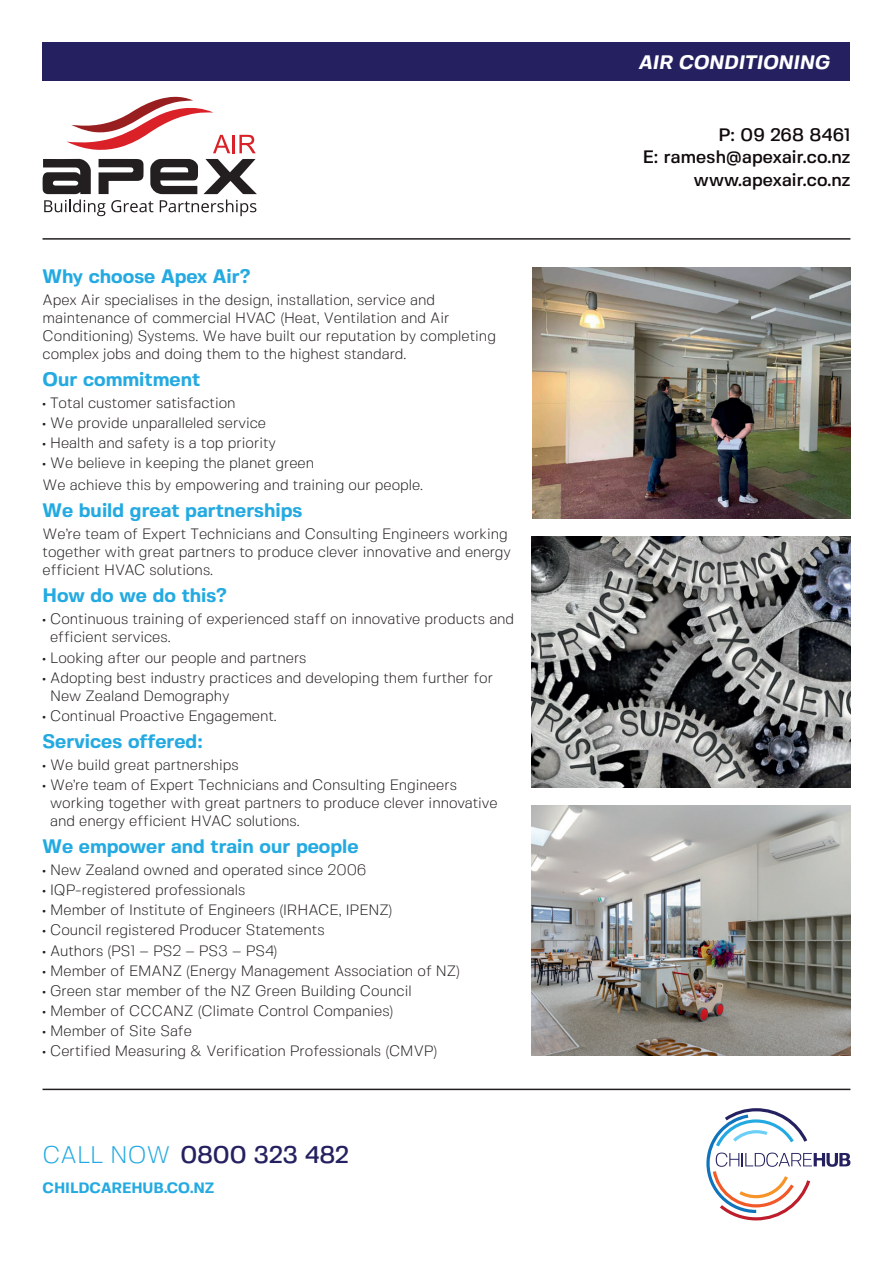
<style>
.page{position:relative;width:893px;height:1263px;background:#fff}
.page>*{position:absolute;margin:0;border:0;box-sizing:border-box;transform-origin:0 0}
.t1{font:500 24px "Fivo Sans";color:#252161}
.t2{font:700 19.5px "Fivo Sans";color:#24aae1}
.t3{font:italic 700 19.5px "Fivo Sans";color:#fff}
.t4{font:500 18px/22.5px "Fivo Sans";letter-spacing:.01em;color:#110a0c;text-align:right}
.t5{font:300 15px/18px "Fivo Sans";color:#231f20}
.t6{font:700 15px "Fivo Sans";color:#24aae1}
.s1{font-weight:700}
.s2{font-weight:300;color:#24aae1}
</style>
<div class="page">
<div style="left:43px;top:43px;width:807px;height:38px;background:#252161"></div>
<svg style="left:706px;top:1108px;width:144px;height:112px"></svg>
<hr style="left:43px;top:238px;width:807px;height:2px;background:#231f20">
<hr style="left:43px;top:1089px;width:807px;height:1px;background:#231f20">
<img style="left:531px;top:805px;width:319px;height:251px">
<img style="left:531px;top:536px;width:319px;height:251px">
<img style="left:533px;top:268px;width:317px;height:251px">
<svg style="left:67px;top:97px;width:189px;height:56px"></svg>
<svg style="left:43px;top:159px;width:214px;height:57px"></svg>
<h2 class="t2" style="left:43px;top:264px;width:209px">Why choose Apex Air?</h2>
<p class="t5" style="left:43px;top:290px;width:455px">Apex Air specialises in the design, installation, service and maintenance of commercial HVAC (Heat, Ventilation and Air Conditioning) Systems. We have built our reputation by completing complex jobs and doing them to the highest standard.</p>
<h2 class="t2" style="left:43px;top:367px;width:159px">Our commitment</h2>
<p class="t5" style="left:43px;top:392px;width:273px;line-height:20.1px"><span class="s1">•</span> Total customer satisfaction<br><span class="s1">·</span> We provide unparalleled service<br><span class="s1">·</span> Health and safety is a top priority<br><span class="s1">·</span> We believe in keeping the planet green</p>
<p class="t5" style="left:43px;top:476px;width:382px">We achieve this by empowering and training our people.</p>
<h2 class="t2" style="left:43px;top:498px;width:261px">We build great partnerships</h2>
<p class="t5" style="left:43px;top:525px;width:470px">We’re team of Expert Technicians and Consulting Engineers working together with great partners to produce clever innovative and energy efficient HVAC solutions.</p>
<h2 class="t2" style="left:43px;top:583px;width:186px">How do we do this?</h2>
<p class="t5" style="left:50px;top:610px;width:466px;text-indent:-8px"><span class="s1">•</span> Continuous training of experienced staff on innovative products and efficient services.</p>
<p class="t5" style="left:43px;top:648px;width:266px"><span class="s1">•</span> Looking after our people and partners</p>
<p class="t5" style="left:50px;top:668px;width:445px;text-indent:-8px"><span class="s1">•</span> Adopting best industry practices and developing them further for<br>New Zealand Demography</p>
<p class="t5" style="left:43px;top:706px;width:236px"><span class="s1">•</span> Continual Proactive Engagement.</p>
<h2 class="t2" style="left:43px;top:729px;width:162px">Services offered:</h2>
<p class="t5" style="left:43px;top:755px;width:198px"><span class="s1">•</span> We build great partnerships</p>
<p class="t5" style="left:50px;top:776px;width:449px;text-indent:-8px"><span class="s1">•</span> We’re team of Expert Technicians and Consulting Engineers working together with great partners to produce clever innovative and energy efficient HVAC solutions.</p>
<h2 class="t2" style="left:43px;top:834px;width:317px">We empower and train our people</h2>
<p class="t5" style="left:43px;top:861px;width:326px"><span class="s1">•</span> New Zealand owned and operated since 2006</p>
<p class="t5" style="left:43px;top:881px;width:204px"><span class="s1">•</span> IQP-registered professionals</p>
<p class="t5" style="left:43px;top:901px;width:351px"><span class="s1">•</span> Member of Institute of Engineers (IRHACE, IPENZ)</p>
<p class="t5" style="left:43px;top:921px;width:284px"><span class="s1">•</span> Council registered Producer Statements</p>
<p class="t5" style="left:43px;top:941px;width:237px"><span class="s1">•</span> Authors (PS1 – PS2 – PS3 – PS4)</p>
<p class="t5" style="left:43px;top:961px;width:419px"><span class="s1">•</span> Member of EMANZ (Energy Management Association of NZ)</p>
<p class="t5" style="left:43px;top:981px;width:371px"><span class="s1">•</span> Green star member of the NZ Green Building Council</p>
<p class="t5" style="left:43px;top:1001px;width:352px"><span class="s1">•</span> Member of CCCANZ (Climate Control Companies)</p>
<p class="t5" style="left:43px;top:1022px;width:151px"><span class="s1">•</span> Member of Site Safe</p>
<p class="t5" style="left:43px;top:1042px;width:396px"><span class="s1">•</span> Certified Measuring &amp; Verification Professionals (CMVP)</p>
<h1 class="t1" style="left:43px;top:1140px;width:308px"><span class="s2">CALL NOW</span> 0800 323 482</h1>
<p class="t6" style="left:43px;top:1179px;width:173px">CHILDCAREHUB.CO.NZ</p>
<h2 class="t3" style="left:639px;top:50px;width:192px">AIR CONDITIONING</h2>
<p class="t4" style="left:643px;top:123px;width:209px">P: 09 268 8461<br>E: ramesh@apexair.co.nz www.apexair.co.nz</p>
</div>
